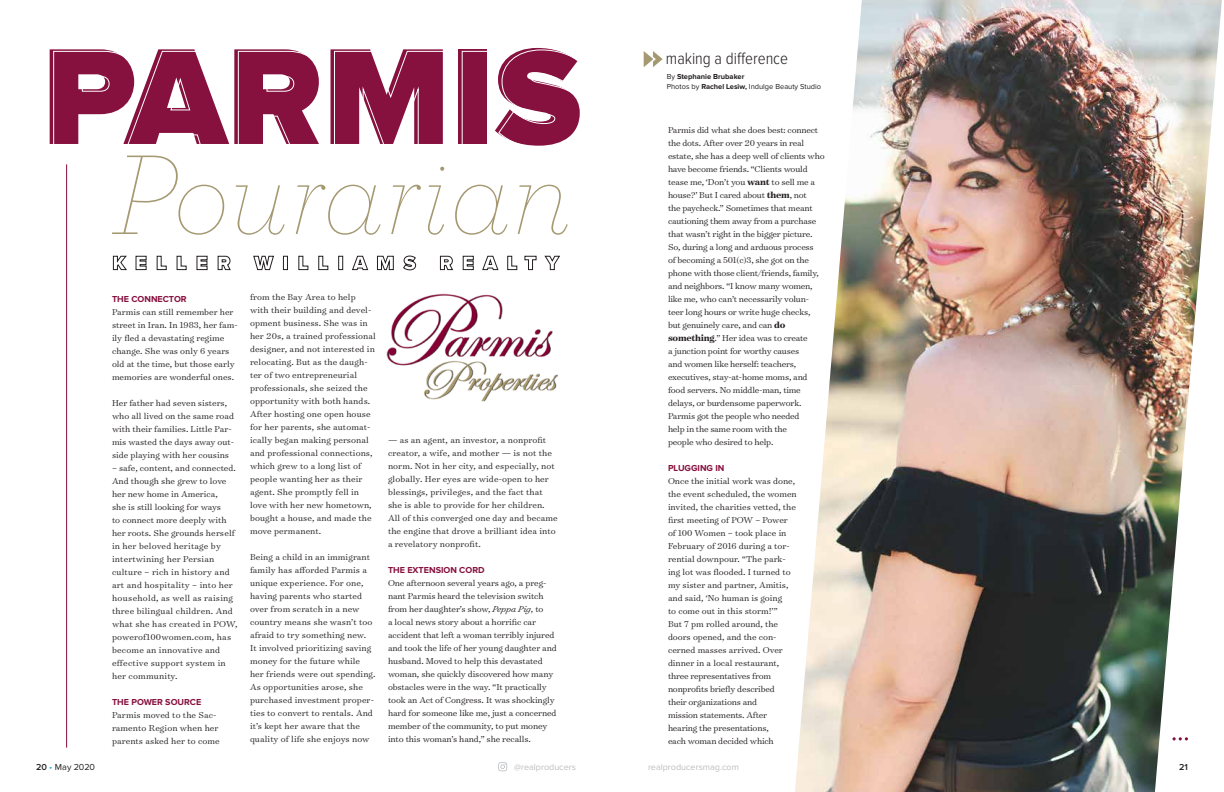
<style>
.page{position:relative;width:1224px;height:792px;background:#fff}
.page>*{position:absolute;margin:0;border:0;box-sizing:border-box;transform-origin:0 0}
.t1{font:900 141.8px "Proxima Nova";color:#86103e}
.t2{font:italic 100 119.2px "Archer Pro";color:#a59972}
.t3{font:300 17px "Proxima Nova Cond";color:#231f20}
.t4{font:300 9.8px/13px "Surveyor Text";color:#231f20}
.t5{font:300 9.8px/13px "Surveyor Text";letter-spacing:-.02em;color:#231f20}
.t6{font:300 9.8px/13px "Surveyor Text";letter-spacing:.02em;color:#231f20}
.t7{font:700 9px "Proxima Nova";color:#86103e}
.t8{font:9px "Proxima Nova";color:#bcbec0}
.t9{font:9px "Proxima Nova";letter-spacing:-.005em;color:#231f20}
.t10{font:7.5px/10px "Proxima Nova";color:#231f20}
.s1{font-weight:700}
.s2{font-style:italic}
.s3{font-weight:600}
.s4{color:#19a8e0}
</style>
<div class="page">
<svg style="left:498px;top:762px;width:9px;height:9px"></svg>
<img style="left:795px;top:0;width:427px;height:792px">
<svg style="left:644px;top:51px;width:19px;height:16px"></svg>
<img style="left:386px;top:294px;width:171px;height:108px">
<svg style="left:113px;top:256px;width:14px;height:14px"></svg>
<svg style="left:136px;top:256px;width:11px;height:14px"></svg>
<svg style="left:157px;top:256px;width:10px;height:14px"></svg>
<svg style="left:177px;top:256px;width:10px;height:14px"></svg>
<svg style="left:196px;top:256px;width:12px;height:14px"></svg>
<svg style="left:218px;top:256px;width:13px;height:14px"></svg>
<svg style="left:253px;top:256px;width:21px;height:14px"></svg>
<div style="left:283px;top:256px;width:5px;height:14px;border:1px solid #231f20"></div>
<svg style="left:298px;top:256px;width:10px;height:14px"></svg>
<svg style="left:318px;top:256px;width:10px;height:14px"></svg>
<div style="left:338px;top:256px;width:5px;height:14px;border:1px solid #231f20"></div>
<svg style="left:352px;top:256px;width:16px;height:14px"></svg>
<svg style="left:377px;top:256px;width:17px;height:14px"></svg>
<svg style="left:403px;top:256px;width:13px;height:14px"></svg>
<svg style="left:440px;top:256px;width:13px;height:14px"></svg>
<svg style="left:463px;top:256px;width:11px;height:14px"></svg>
<svg style="left:482px;top:256px;width:16px;height:14px"></svg>
<svg style="left:507px;top:256px;width:10px;height:14px"></svg>
<svg style="left:524px;top:256px;width:13px;height:14px"></svg>
<svg style="left:544px;top:256px;width:16px;height:14px"></svg>
<svg style="left:1173px;top:737px;width:15px;height:3px"></svg>
<hr style="left:66px;top:164px;width:1px;height:584px;background:#86103e">
<h1 class="t1" style="left:42px;top:32px;width:541px">PARMIS</h1>
<h3 class="t3" style="left:666px;top:51px;width:124px">making a difference</h3>
<p class="t10" style="left:667px;top:72px;width:156px">By <span class="s1">Stephanie Brubaker<br></span>Photos by <span class="s1">Rachel Lesiw,</span> Indulge Beauty Studio</p>
<p class="t5" style="left:668px;top:123px;width:158px">Parmis did what she does best: connect the dots. After over 20 years in real estate, she has a deep well of clients who have become friends. “Clients would tease me, ‘Don’t you <span class="s1">want</span> to sell me a house?’ But I cared about <span class="s1">them</span>, not<br>the paycheck.” Sometimes that meant cautioning them away from a purchase that wasn’t right in the bigger picture.<br>So, during a long and arduous process<br>of becoming a 501(c)3, she got on the phone with those client/friends, family, and neighbors. “I know many women, like me, who can’t necessarily volun&shy;teer long hours or write huge checks, but genuinely care, and can <span class="s1">do something</span>.” Her idea was to create<br>a junction point for worthy causes<br>and women like herself: teachers, executives, stay-at-home moms, and food servers. No middle-man, time delays, or burdensome paperwork.<br>Parmis got the people who needed<br>help in the same room with the<br>people who desired to help.</p>
<p class="t7" style="left:668px;top:464px;width:58px">PLUGGING IN</p>
<p class="t4" style="left:668px;top:474px;width:130px">Once the initial work was done, the event scheduled, the women invited, the charities vetted, the first meeting of POW – Power of 100 Women – took place in<br>February of 2016 during a tor&shy;rential downpour. “The park&shy;ing lot was flooded. I turned to my sister and partner, Amitis, and said, ‘No human is going<br>to come out in this storm!’”<br>But 7 pm rolled around, the doors opened, and the con&shy;cerned masses arrived. Over dinner in a local restaurant, three representatives from nonprofits briefly described<br>their organizations and<br>mission statements. After hearing the presentations,<br>each woman decided which</p>
<h2 class="t2" style="left:112px;top:120px;width:461px">Pourarian</h2>
<p class="t4" style="left:250px;top:291px;width:127px">from the Bay Area to help with their building and devel&shy;opment business. She was in her 20s, a trained professional designer, and not interested in relocating. But as the daugh&shy;ter of two entrepreneurial professionals, she seized the opportunity with both hands.<br>After hosting one open house for her parents, she automat&shy;ically began making personal and professional connections, which grew to a long list of people wanting her as their agent. She promptly fell in love with her new hometown, bought a house, and made the move permanent.</p>
<p class="t4" style="left:250px;top:550px;width:127px">Being a child in an immigrant family has afforded Parmis a unique experience. For one, having parents who started over from scratch in a new country means she wasn’t too afraid to try something new.<br>It involved prioritizing saving money for the future while her friends were out spending.<br>As opportunities arose, she purchased investment proper&shy;ties to convert to rentals. And it’s kept her aware that the quality of life she enjoys now</p>
<p class="t7" style="left:112px;top:295px;width:76px">THE CONNECTOR</p>
<p class="t4" style="left:112px;top:305px;width:127px">Parmis can still remember her street in Iran. In 1983, her fam&shy;ily fled a devastating regime change. She was only 6 years old at the time, but those early memories are wonderful ones.</p>
<p class="t4" style="left:112px;top:396px;width:124px">Her father had seven sisters, who all lived on the same road with their families. Little Par&shy;mis wasted the days away out&shy;side playing with her cousins</p>
<p class="t6" style="left:112px;top:461px;width:127px">– safe, content, and connected.<br>And though she grew to love her new home in America,<br>she is still looking for ways<br>to connect more deeply with her roots. She grounds herself in her beloved heritage by intertwining her Persian culture – rich in history and art and hospitality – into her household, as well as raising three bilingual children. And what she has created in POW, powerof100women.com, has become an innovative and effective support system in her community.</p>
<p class="t7" style="left:112px;top:698px;width:91px">THE POWER SOURCE</p>
<p class="t4" style="left:112px;top:708px;width:109px">Parmis moved to the Sac&shy;ramento Region when her parents asked her to come</p>
<p class="t4" style="left:388px;top:433px;width:171px">— as an agent, an investor, a nonprofit creator, a wife, and mother — is not the norm. Not in her city, and especially, not globally. Her eyes are wide-open to her blessings, privileges, and the fact that she is able to provide for her children.<br>All of this converged one day and became the engine that drove a brilliant idea into a revelatory nonprofit.</p>
<p class="t7" style="left:388px;top:566px;width:98px">THE EXTENSION CORD</p>
<p class="t4" style="left:388px;top:576px;width:170px">One afternoon several years ago, a preg&shy;nant Parmis heard the television switch from her daughter’s show, <span class="s2">Peppa Pig</span>, to<br>a local news story about a horrific car accident that left a woman terribly injured and took the life of her young daughter and husband. Moved to help this devastated woman, she quickly discovered how many obstacles were in the way. “It practically took an Act of Congress. It was shockingly hard for someone like me, just a concerned member of the community, to put money into this woman’s hand,” she recalls.</p>
<p class="t9" style="left:36px;top:762px;width:61px"><span class="s3">20</span> <span class="s4">•</span> May 2020</p>
<p class="t8" style="left:514px;top:762px;width:63px">@realproducers</p>
<p class="t8" style="left:648px;top:762px;width:92px">realproducersmag.com</p>
</div>
